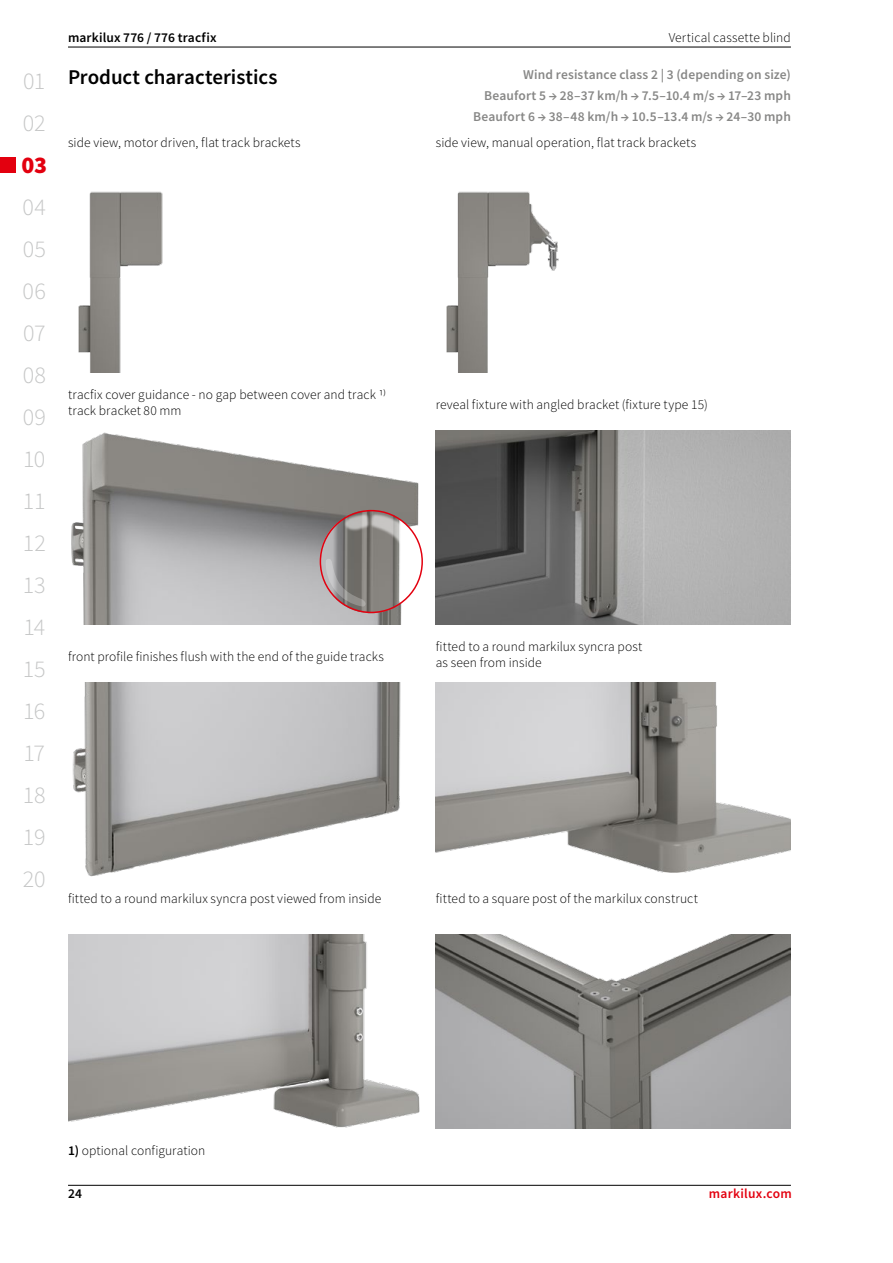
<style>
.page{position:relative;width:893px;height:1263px;background:#fff}
.page>*{position:absolute;margin:0;border:0;box-sizing:border-box;transform-origin:0 0}
.t1{font:300 24px/42px "Source Sans Pro";letter-spacing:-.005em;color:#c5c6c6}
.t2{font:900 24px "Source Sans Pro";color:#e3000f}
.t3{font:600 21px "Source Sans Pro";letter-spacing:-.005em;color:#000}
.t4{font:300 13.5px/15.8px "Source Sans Pro";letter-spacing:.01em;color:#000}
.t5{font:600 13.5px/21px "Source Sans Pro";letter-spacing:.01em;color:#878786;text-align:right}
.t6{font:600 13.5px "Source Sans Pro";letter-spacing:.01em;color:#000}
.t7{font:600 13.5px "Source Sans Pro";letter-spacing:.02em;color:#e3000f}
.s1{font-weight:600}
</style>
<div class="page">
<div style="left:0;top:157px;width:16px;height:16px;background:#e3000f"></div>
<hr style="left:68px;top:1185px;width:723px;height:1px;background:#000">
<hr style="left:68px;top:47px;width:723px;height:1px;background:#000">
<img style="left:436px;top:934px;width:355px;height:195px">
<img style="left:436px;top:430px;width:355px;height:195px">
<img style="left:78px;top:191px;width:85px;height:182px">
<img style="left:71px;top:432px;width:352px;height:193px">
<img style="left:72px;top:682px;width:329px;height:195px">
<img style="left:68px;top:934px;width:352px;height:194px">
<img style="left:446px;top:191px;width:113px;height:182px">
<img style="left:436px;top:682px;width:355px;height:191px">
<img style="left:320px;top:510px;width:103px;height:103px;border-radius:52px">
<div style="left:320px;top:510px;width:103px;height:103px;border:2px solid #e3000f;border-radius:50%"></div>
<svg style="left:326px;top:559px;width:40px;height:47px;background:#908a88"></svg>
<img style="left:367px;top:512px;width:53px;height:56px">
<img style="left:340px;top:512px;width:34px;height:22px">
<h1 class="t1" style="left:23px;top:60px;width:24px">01<br>02</h1>
<h1 class="t2" style="left:21px;top:148px;width:27px">03</h1>
<h1 class="t1" style="left:23px;top:186px;width:25px;text-align:justify">04<br>05<br>06<br>07<br>08<br>09<br>10<br>11<br>12<br>13<br>14<br>15<br>16<br>17<br>18<br>19<br>20</h1>
<p class="t6" style="left:68px;top:28px;width:150px">markilux 776 / 776 tracfix</p>
<p class="t4" style="left:669px;top:29px;width:124px">Vertical cassette blind</p>
<h2 class="t3" style="left:68px;top:63px;width:211px">Product characteristics</h2>
<p class="t5" style="left:473px;top:63px;width:319px">Wind resistance class 2 | 3 (depending on size)<br>Beaufort 5 → 28–37 km/h → 7.5–10.4 m/s → 17–23 mph<br>Beaufort 6 → 38–48 km/h → 10.5–13.4 m/s → 24–30 mph</p>
<p class="t4" style="left:68px;top:134px;width:234px">side view, motor driven, flat track brackets</p>
<p class="t4" style="left:436px;top:134px;width:262px">side view, manual operation, flat track brackets</p>
<p class="t4" style="left:68px;top:386px;width:320px">tracfix cover guidance - no gap between cover and track 1) track bracket 80 mm</p>
<p class="t4" style="left:436px;top:397px;width:274px">reveal fixture with angled bracket (fixture type 15)</p>
<p class="t4" style="left:68px;top:649px;width:317px">front profile finishes flush with the end of the guide tracks</p>
<p class="t4" style="left:436px;top:638px;width:208px">fitted to a round markilux syncra post as seen from inside</p>
<p class="t4" style="left:68px;top:890px;width:315px">fitted to a round markilux syncra post viewed from inside</p>
<p class="t4" style="left:436px;top:890px;width:264px">fitted to a square post of the markilux construct</p>
<p class="t4" style="left:68px;top:1142px;width:139px"><span class="s1">1)</span> optional configuration</p>
<p class="t6" style="left:68px;top:1185px;width:15px">24</p>
<p class="t7" style="left:709px;top:1185px;width:85px">markilux.com</p>
</div>
